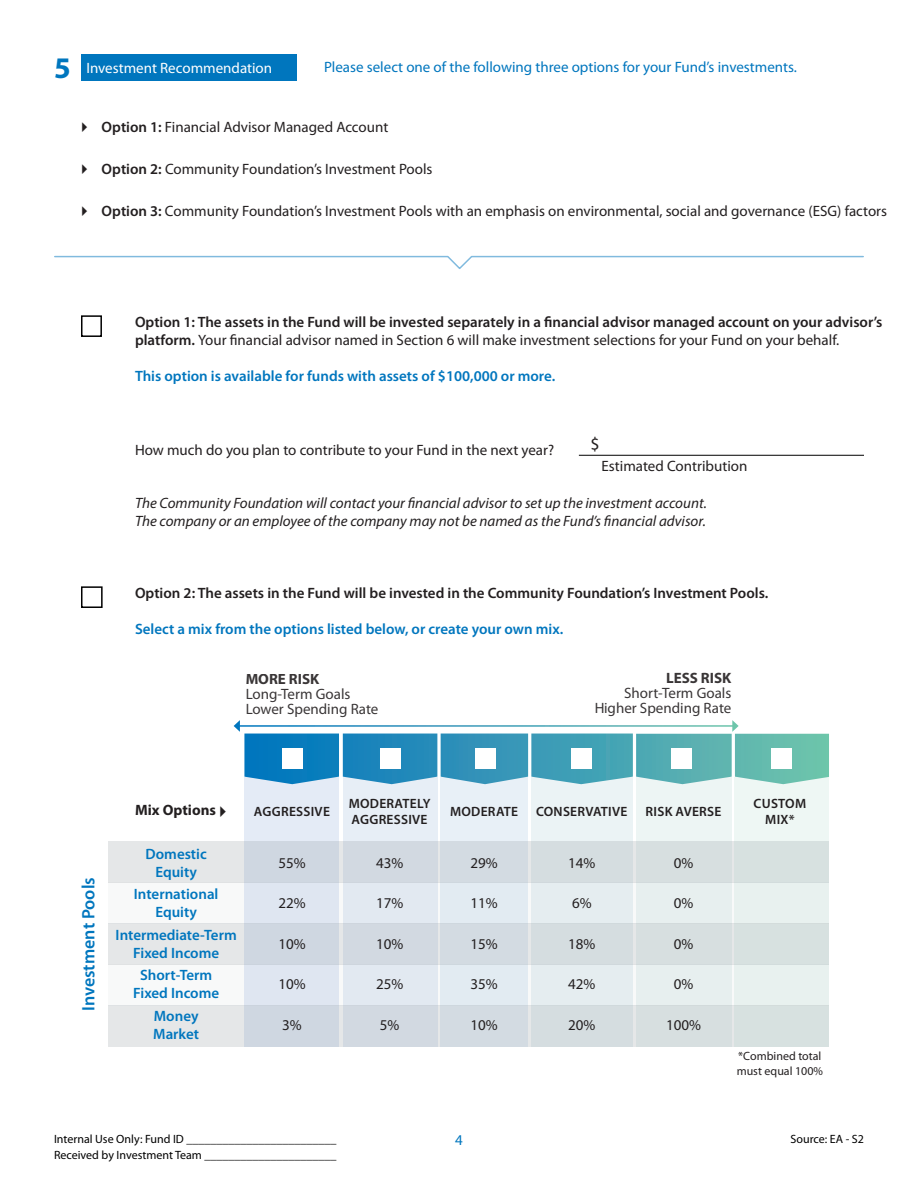
<style>
.page{position:relative;width:918px;height:1188px;background:#fff}
.page>*{position:absolute;margin:0;border:0;box-sizing:border-box;transform-origin:0 0}
.t1{font:700 30px "Myriad Pro";color:#0076be}
.t2{font:600 18px "Myriad Pro";color:#0076be}
.t3{font:18px "Myriad Pro";color:#231f20}
.t4{font:15px/15px "Myriad Pro";color:#231f20}
.t5{font:600 15px/18px "Myriad Pro";color:#231f20}
.t6{font:600 15px/18px "Myriad Pro";color:#0076be;text-align:center}
.t7{font:italic 15px "Myriad Pro";color:#231f20}
.t8{font:15px "Myriad Pro";color:#0076be}
.t9{font:700 15px "Myriad Pro";color:#231f20}
.t10{font:15px "Myriad Pro";color:#fff}
.t11{font:600 13.5px/16.2px "Myriad Pro";letter-spacing:.02em;color:#231f20}
.t12{font:12px "Myriad Pro";color:#000}
.t13{font:12px/14.4px "Myriad Pro";color:#231f20}
.s1{font-weight:600}
.s2{font-weight:400}
</style>
<div class="page">
<div style="left:81px;top:54px;width:216px;height:27px;background:#0076be"></div>
<div style="left:81px;top:586px;width:22px;height:22px;border:2px solid #000"></div>
<div style="left:244px;top:777px;width:95px;height:270px;background:#e4ebf6"></div>
<div style="left:343px;top:777px;width:95px;height:270px;background:#e7eef6"></div>
<div style="left:441px;top:778px;width:87px;height:269px;background:#e8f0f7"></div>
<div style="left:531px;top:777px;width:102px;height:270px;background:#ebf3f5"></div>
<div style="left:636px;top:777px;width:96px;height:270px;background:#edf5f4"></div>
<div style="left:735px;top:777px;width:94px;height:270px;background:#eef7f4"></div>
<svg style="left:234px;top:720px;width:595px;height:64px"></svg>
<div style="left:109px;top:841px;width:720px;height:42px;background:linear-gradient(to right,#dcdfe6,#d3ddde)"></div>
<div style="left:109px;top:883px;width:720px;height:41px;background:linear-gradient(to right,#eef0f7,#e2eded)"></div>
<div style="left:109px;top:924px;width:720px;height:41px;background:linear-gradient(to right,#dcdfe6,#d3ddde)"></div>
<div style="left:109px;top:965px;width:720px;height:41px;background:linear-gradient(to right,#eef0f7,#e2eded)"></div>
<div style="left:109px;top:1006px;width:720px;height:41px;background:linear-gradient(to right,#dcdfe6,#d3ddde)"></div>
<div style="left:282px;top:749px;width:20px;height:20px;background:#fff"></div>
<div style="left:381px;top:749px;width:20px;height:20px;background:#fff"></div>
<div style="left:476px;top:749px;width:20px;height:20px;background:#fff"></div>
<div style="left:572px;top:749px;width:20px;height:20px;background:#fff"></div>
<div style="left:672px;top:749px;width:20px;height:20px;background:#fff"></div>
<div style="left:772px;top:749px;width:20px;height:20px;background:#fff"></div>
<div style="left:81px;top:315px;width:21px;height:22px;border:2px solid #000"></div>
<svg style="left:54px;top:255px;width:810px;height:14px"></svg>
<hr style="left:579px;top:455px;width:285px;height:1px;background:#000">
<p class="t1" style="left:54px;top:48px;width:18px">5</p>
<p class="t10" style="left:86px;top:59px;width:187px">Investment Recommendation</p>
<p class="t8" style="left:324px;top:58px;width:475px">Please select one of the following three options for your Fund’s investments.</p>
<p class="t4" style="left:102px;top:119px;width:288px"><span class="s1">Option 1:</span> Financial Advisor Managed Account</p>
<p class="t4" style="left:102px;top:161px;width:332px"><span class="s1">Option 2:</span> Community Foundation’s Investment Pools</p>
<p class="t4" style="left:102px;top:203px;width:787px"><span class="s1">Option 3:</span> Community Foundation’s Investment Pools with an emphasis on environmental, social and governance (ESG) factors</p>
<p class="t5" style="left:135px;top:312px;width:749px">Option 1: The assets in the Fund will be invested separately in a financial advisor managed account on your advisor’s platform. <span class="s2">Your financial advisor named in Section 6 will make investment selections for your Fund on your behalf.</span></p>
<p class="t6" style="left:135px;top:366px;width:422px">This option is available for funds with assets of $100,000 or more.</p>
<p class="t4" style="left:135px;top:443px;width:421px">How much do you plan to contribute to your Fund in the next year?</p>
<p class="t3" style="left:590px;top:433px;width:11px">$</p>
<p class="t4" style="left:602px;top:459px;width:147px">Estimated Contribution</p>
<p class="t7" style="left:135px;top:494px;width:573px">The Community Foundation will contact your financial advisor to set up the investment account.</p>
<p class="t7" style="left:135px;top:512px;width:572px">The company or an employee of the company may not be named as the Fund’s financial advisor.</p>
<p class="t5" style="left:135px;top:583px;width:635px">Option 2: The assets in the Fund will be invested in the Community Foundation’s Investment Pools.</p>
<p class="t6" style="left:135px;top:619px;width:430px">Select a mix from the options listed below, or create your own mix.</p>
<p class="t9" style="left:246px;top:670px;width:75px">MORE RISK</p>
<p class="t4" style="left:246px;top:687px;width:134px">Long-Term Goals<br>Lower Spending Rate</p>
<p class="t9" style="left:666px;top:668px;width:67px">LESS RISK</p>
<p class="t4" style="left:594px;top:685px;width:139px;text-align:right">Short-Term Goals<br>Higher Spending Rate</p>
<p class="t2" style="left:77px;top:1011px;width:135px;rotate:-90deg">Investment Pools</p>
<p class="t9" style="left:135px;top:800px;width:83px">Mix Options</p>
<p class="t6" style="left:146px;top:845px;width:63px">Domestic</p>
<p class="t6" style="left:155px;top:863px;width:43px">Equity</p>
<p class="t11" style="left:254px;top:803px;width:77px">AGGRESSIVE</p>
<p class="t11" style="left:349px;top:795px;width:83px">MODERATELY<br>AGGRESSIVE</p>
<p class="t11" style="left:450px;top:803px;width:70px">MODERATE</p>
<p class="t11" style="left:536px;top:803px;width:93px">CONSERVATIVE</p>
<p class="t11" style="left:646px;top:803px;width:77px">RISK AVERSE</p>
<p class="t11" style="left:754px;top:795px;width:54px;text-align:center">CUSTOM<br>MIX*</p>
<p class="t4" style="left:278px;top:855px;width:29px">55%</p>
<p class="t4" style="left:376px;top:855px;width:29px">43%</p>
<p class="t4" style="left:470px;top:855px;width:29px">29%</p>
<p class="t4" style="left:568px;top:855px;width:29px">14%</p>
<p class="t4" style="left:674px;top:855px;width:21px">0%</p>
<p class="t6" style="left:134px;top:885px;width:86px">International<br>Equity</p>
<p class="t4" style="left:278px;top:896px;width:29px">22%</p>
<p class="t4" style="left:376px;top:896px;width:29px">17%</p>
<p class="t4" style="left:470px;top:896px;width:29px">11%</p>
<p class="t4" style="left:572px;top:896px;width:21px">6%</p>
<p class="t4" style="left:674px;top:896px;width:21px">0%</p>
<p class="t6" style="left:116px;top:926px;width:123px">Intermediate-Term<br>Fixed Income</p>
<p class="t4" style="left:278px;top:936px;width:29px">10%</p>
<p class="t4" style="left:376px;top:936px;width:29px">10%</p>
<p class="t4" style="left:470px;top:936px;width:29px">15%</p>
<p class="t4" style="left:568px;top:936px;width:29px">18%</p>
<p class="t4" style="left:674px;top:936px;width:21px">0%</p>
<p class="t6" style="left:133px;top:966px;width:87px">Short-Term<br>Fixed Income</p>
<p class="t4" style="left:278px;top:977px;width:29px">10%</p>
<p class="t4" style="left:376px;top:977px;width:29px">25%</p>
<p class="t4" style="left:470px;top:977px;width:29px">35%</p>
<p class="t4" style="left:568px;top:977px;width:29px">42%</p>
<p class="t4" style="left:674px;top:977px;width:21px">0%</p>
<p class="t6" style="left:153px;top:1007px;width:47px;text-align:left">Money<br>Market</p>
<p class="t4" style="left:282px;top:1017px;width:21px">3%</p>
<p class="t4" style="left:380px;top:1017px;width:21px">5%</p>
<p class="t4" style="left:470px;top:1017px;width:29px">10%</p>
<p class="t4" style="left:568px;top:1017px;width:29px">20%</p>
<p class="t4" style="left:666px;top:1017px;width:36px">100%</p>
<p class="t13" style="left:737px;top:1049px;width:88px">*Combined total must equal 100%</p>
<p class="t12" style="left:54px;top:1132px;width:284px">Internal Use Only: Fund ID _________________________</p>
<p class="t8" style="left:455px;top:1131px;width:9px">4</p>
<p class="t12" style="left:54px;top:1148px;width:284px">Received by Investment Team ______________________</p>
<p class="t12" style="left:791px;top:1132px;width:75px">Source: EA - S2</p>
</div>
